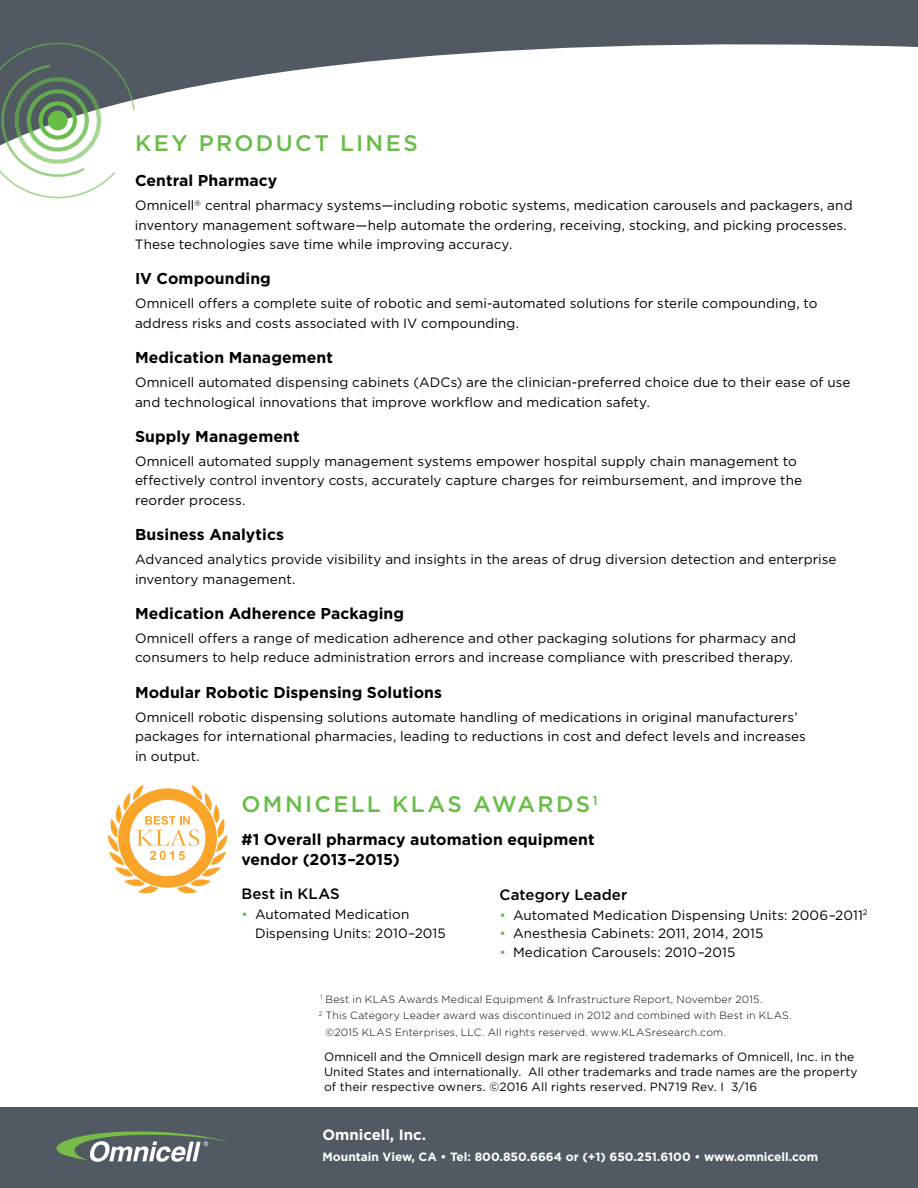
<style>
.page{position:relative;width:918px;height:1188px;background:#fff}
.page>*{position:absolute;margin:0;border:0;box-sizing:border-box;transform-origin:0 0}
.t1{font:500 22.5px "Gotham";letter-spacing:.105em;color:#68bd49}
.t2{font:700 15.75px/19.5px "Gotham";letter-spacing:.005em;color:#000}
.t3{font:500 15px "Gotham";letter-spacing:.005em;color:#000}
.t4{font:700 15px "Gotham";color:#fff}
.t5{font:13.5px/19.5px "Gotham";letter-spacing:.005em;color:#000}
.t6{font:700 12.6px "Arial";color:#faa52a}
.t7{font:12px/15px "Gotham";letter-spacing:.01em;color:#000}
.t8{font:700 12px "Gotham";color:#fff}
.t9{font:300 10.5px "Gotham";letter-spacing:.02em;color:#000}
.s1{color:#68bd49}
</style>
<div class="page">
<svg style="left:0;top:0;width:918px;height:100px;fill:#515a62"></svg>
<svg style="left:0;top:43px;width:135px;height:155px"></svg>
<div style="left:0;top:1107px;width:918px;height:81px;background:#515a62"></div>
<svg style="left:56px;top:1131px;width:169px;height:31px"></svg>
<svg style="left:108px;top:785px;width:119px;height:108px"></svg>
<h1 class="t1" style="left:135px;top:130px;width:284px">KEY PRODUCT LINES</h1>
<p class="t2" style="left:135px;top:170px;width:144px">Central Pharmacy</p>
<p class="t5" style="left:135px;top:195px;width:719px">Omnicell<sup>®</sup> central pharmacy systems—including robotic systems, medication carousels and packagers, and inventory management software—help automate the ordering, receiving, stocking, and picking processes.<br>These technologies save time while improving accuracy.</p>
<p class="t2" style="left:135px;top:269px;width:137px">IV Compounding</p>
<p class="t5" style="left:135px;top:294px;width:684px">Omnicell offers a complete suite of robotic and semi-automated solutions for sterile compounding, to address risks and costs associated with IV compounding.</p>
<p class="t2" style="left:135px;top:347px;width:200px">Medication Management</p>
<p class="t5" style="left:135px;top:372px;width:717px">Omnicell automated dispensing cabinets (ADCs) are the clinician-preferred choice due to their ease of use and technological innovations that improve workflow and medication safety.</p>
<p class="t2" style="left:135px;top:426px;width:166px">Supply Management</p>
<p class="t5" style="left:135px;top:451px;width:669px">Omnicell automated supply management systems empower hospital supply chain management to effectively control inventory costs, accurately capture charges for reimbursement, and improve the reorder process.</p>
<p class="t2" style="left:135px;top:524px;width:151px">Business Analytics</p>
<p class="t5" style="left:135px;top:549px;width:703px">Advanced analytics provide visibility and insights in the areas of drug diversion detection and enterprise inventory management.</p>
<p class="t2" style="left:135px;top:603px;width:271px">Medication Adherence Packaging</p>
<p class="t5" style="left:135px;top:628px;width:663px">Omnicell offers a range of medication adherence and other packaging solutions for pharmacy and consumers to help reduce administration errors and increase compliance with prescribed therapy.</p>
<p class="t2" style="left:135px;top:682px;width:309px">Modular Robotic Dispensing Solutions</p>
<p class="t5" style="left:135px;top:707px;width:673px">Omnicell robotic dispensing solutions automate handling of medications in original manufacturers’ packages for international pharmacies, leading to reductions in cost and defect levels and increases in output.</p>
<h1 class="t1" style="left:242px;top:792px;width:358px">OMNICELL KLAS AWARDS<sup>1</sup></h1>
<p class="t2" style="left:242px;top:830px;width:355px">#1 Overall pharmacy automation equipment vendor (2013–2015)</p>
<p class="t3" style="left:242px;top:885px;width:100px">Best in KLAS</p>
<p class="t5" style="left:255px;top:904px;width:192px;text-indent:-14px"><span class="s1">•</span> Automated Medication<br>Dispensing Units: 2010–2015</p>
<p class="t6" style="left:179px;top:847px;width:8px">5</p>
<p class="t3" style="left:500px;top:886px;width:129px">Category Leader</p>
<p class="t5" style="left:500px;top:905px;width:370px"><span class="s1">•</span> Automated Medication Dispensing Units: 2006–2011<sup>2</sup></p>
<p class="t5" style="left:500px;top:924px;width:266px"><span class="s1">•</span> Anesthesia Cabinets: 2011, 2014, 2015</p>
<p class="t5" style="left:500px;top:942px;width:237px"><span class="s1">•</span> Medication Carousels: 2010–2015</p>
<p class="t9" style="left:320px;top:993px;width:444px"><sup>1</sup> Best in KLAS Awards Medical Equipment &amp; Infrastructure Report, November 2015.</p>
<p class="t9" style="left:319px;top:1010px;width:475px"><sup>2</sup> This Category Leader award was discontinued in 2012 and combined with Best in KLAS.</p>
<p class="t9" style="left:326px;top:1026px;width:402px">©2015 KLAS Enterprises, LLC. All rights reserved. www.KLASresearch.com.</p>
<p class="t7" style="left:324px;top:1049px;width:535px">Omnicell and the Omnicell design mark are registered trademarks of Omnicell, Inc. in the<br>United States and internationally. All other trademarks and trade names are the property of their respective owners. ©2016 All rights reserved. PN719 Rev. I 3/16</p>
<p class="t4" style="left:322px;top:1126px;width:105px">Omnicell, Inc.</p>
<p class="t8" style="left:322px;top:1150px;width:497px">Mountain View, CA • Tel: 800.850.6664 or (+1) 650.251.6100 • www.omnicell.com</p>
</div>
